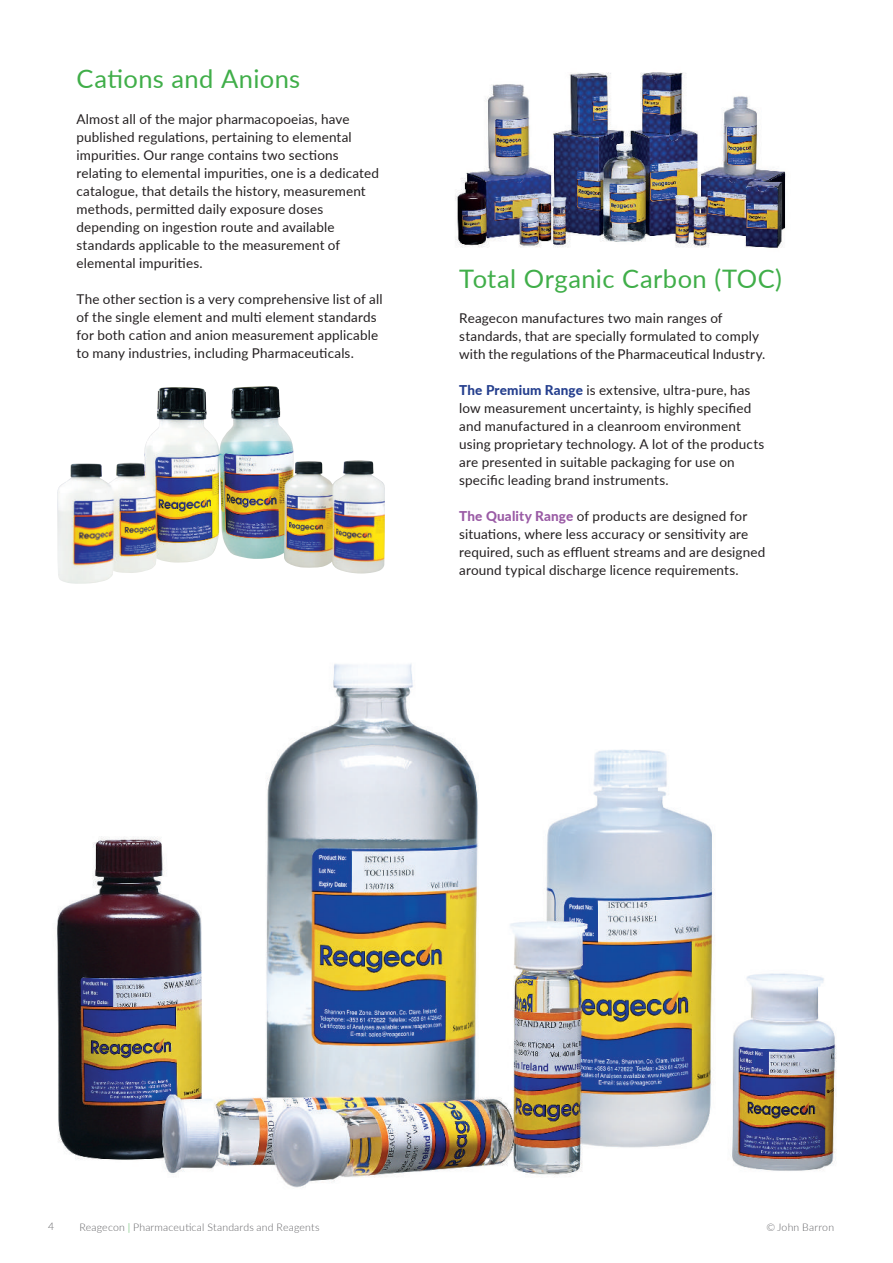
<style>
.page{position:relative;width:893px;height:1263px;background:#fff}
.page>*{position:absolute;margin:0;border:0;box-sizing:border-box;transform-origin:0 0}
.Reag_Body_Last_Line{font:25.5px "Lato";letter-spacing:.015em;color:#40ae49}
.Reag_Body_Last_Line-2{font:13.5px/18px "Lato";letter-spacing:.01em;color:#231f20}
.t1{font:300 10.5px "Lato";letter-spacing:.02em;color:#636366}
.s1{font-weight:800;color:#253f8e}
.s2{font-weight:800;color:#9a5ba5}
.s3{color:#40ae49}
</style>
<div class="page">
<img style="left:57px;top:664px;width:780px;height:524px">
<img style="left:57px;top:386px;width:295px;height:198px">
<img style="left:455px;top:72px;width:331px;height:176px">
<p class="Reag_Body_Last_Line" style="left:77px;top:61px;width:225px">Cations and Anions</p>
<p class="Reag_Body_Last_Line-2" style="left:77px;top:109px;width:304px">Almost all of the major pharmacopoeias, have published regulations, pertaining to elemental impurities. Our range contains two sections relating to elemental impurities, one is a dedicated catalogue, that details the history, measurement methods, permitted daily exposure doses depending on ingestion route and available standards applicable to the measurement of elemental impurities.</p>
<p class="Reag_Body_Last_Line-2" style="left:77px;top:289px;width:307px">The other section is a very comprehensive list of all of the single element and multi element standards for both cation and anion measurement applicable to many industries, including Pharmaceuticals.</p>
<p class="Reag_Body_Last_Line" style="left:459px;top:260px;width:324px">Total Organic Carbon (TOC)</p>
<p class="Reag_Body_Last_Line-2" style="left:459px;top:309px;width:308px">Reagecon manufactures two main ranges of standards, that are specially formulated to comply with the regulations of the Pharmaceutical Industry.</p>
<p class="Reag_Body_Last_Line-2" style="left:459px;top:381px;width:307px"><span class="s1">The Premium Range</span> is extensive, ultra-pure, has low measurement uncertainty, is highly specified and manufactured in a cleanroom environment using proprietary technology. A lot of the products are presented in suitable packaging for use on specific leading brand instruments.</p>
<p class="Reag_Body_Last_Line-2" style="left:459px;top:507px;width:307px"><span class="s2">The Quality Range</span> of products are designed for situations, where less accuracy or sensitivity are required, such as effluent streams and are designed around typical discharge licence requirements.</p>
<p class="t1" style="left:48px;top:1219px;width:8px">4</p>
<p class="t1" style="left:79px;top:1219px;width:242px">Reagecon <span class="s3">|</span> Pharmaceutical Standards and Reagents</p>
<p class="t1" style="left:766px;top:1219px;width:69px">© John Barron</p>
</div>
